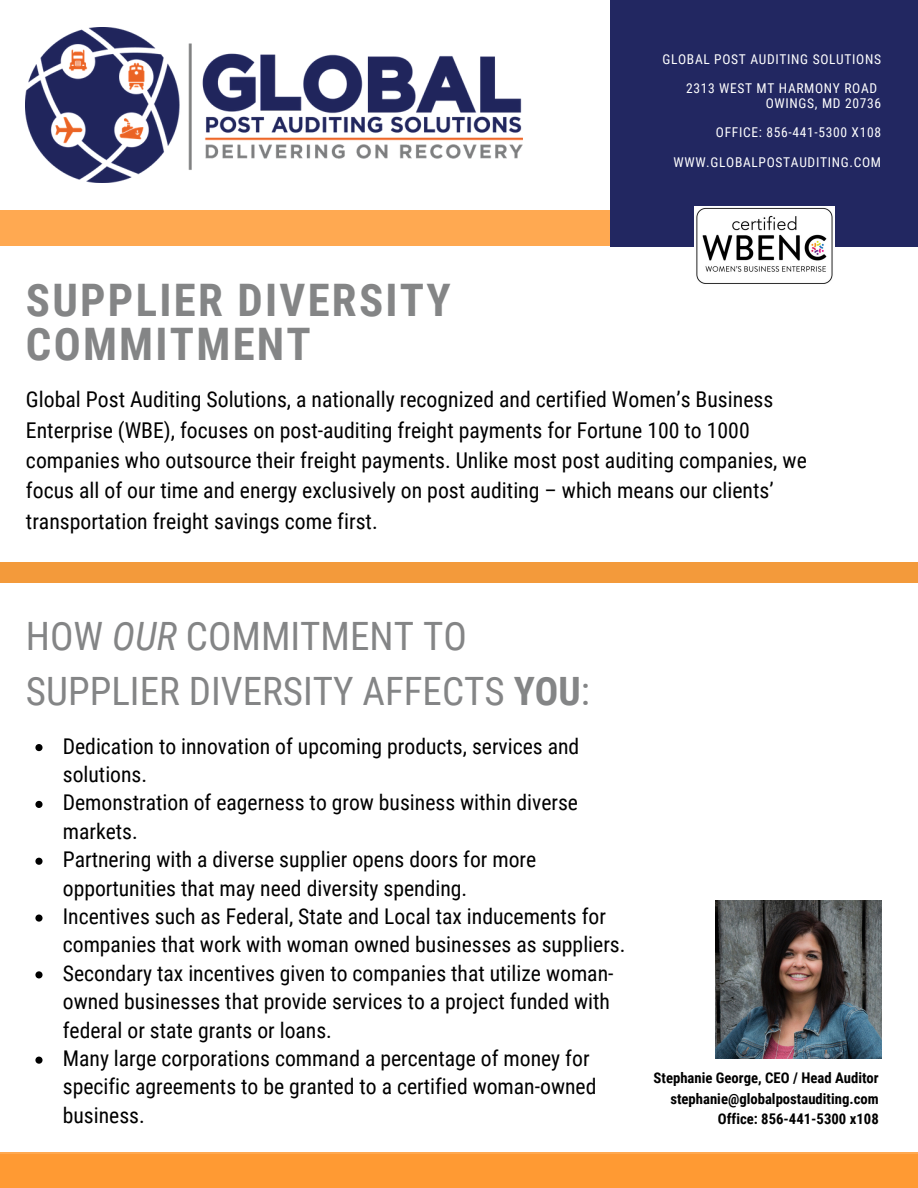
<style>
.page{position:relative;width:918px;height:1188px;background:#fff}
.page>*{position:absolute;margin:0;border:0;box-sizing:border-box;transform-origin:0 0}
.t1{font:700 44.85px/44.7px "Roboto Condensed";letter-spacing:.05em;color:#848586}
.t2{font:39px/54.4px "Roboto Condensed";color:#848586}
.t3{font:21.75px/30.3px "Roboto Condensed";color:#000}
.t4{font:21.6px/28.3px "Roboto Condensed";color:#000}
.t5{font:700 14.7px/20.2px "Roboto Condensed";color:#000;text-align:right}
.t6{font:13.5px/29.4px "Roboto Condensed";letter-spacing:.05em;color:#fff;text-align:right}
.s1{font-style:italic}
.s2{font-weight:700}
</style>
<div class="page">
<div style="left:0;top:1152px;width:918px;height:36px;background:#ffa951"></div>
<div style="left:0;top:1154px;width:918px;height:34px;background:#ff982d"></div>
<div style="left:0;top:210px;width:918px;height:36px;background:#ffa951"></div>
<div style="left:610px;top:0;width:308px;height:246px;background:#222761"></div>
<img style="left:695px;top:207px;width:139px;height:77px">
<img style="left:26px;top:28px;width:496px;height:154px">
<img style="left:716px;top:900px;width:165px;height:159px">
<svg style="left:35px;top:744px;width:8px;height:7px"></svg>
<svg style="left:35px;top:801px;width:8px;height:7px"></svg>
<svg style="left:35px;top:858px;width:8px;height:7px"></svg>
<svg style="left:35px;top:915px;width:8px;height:7px"></svg>
<svg style="left:35px;top:971px;width:8px;height:7px"></svg>
<svg style="left:35px;top:1057px;width:8px;height:7px"></svg>
<div style="left:0;top:563px;width:918px;height:20px;background:#f39a3b"></div>
<h1 class="t1" style="left:26px;top:278px;width:426px">SUPPLIER DIVERSITY<br>COMMITMENT</h1>
<p class="t6" style="left:662px;top:45px;width:220px">GLOBAL POST AUDITING SOLUTIONS<br>2313 WEST MT HARMONY ROAD</p>
<p class="t6" style="left:673px;top:89px;width:209px">OWINGS, MD 20736<br>OFFICE: 856-441-5300 X108<br>WWW.GLOBALPOSTAUDITING.COM</p>
<p class="t3" style="left:26px;top:385px;width:782px">Global Post Auditing Solutions, a nationally recognized and certified Women’s Business Enterprise (WBE), focuses on post-auditing freight payments for Fortune 100 to 1000 companies who outsource their freight payments. Unlike most post auditing companies, we focus all of our time and energy exclusively on post auditing – which means our clients’ transportation freight savings come first.</p>
<h2 class="t2" style="left:26px;top:610px;width:565px">HOW <span class="s1">OUR</span> COMMITMENT TO<br>SUPPLIER DIVERSITY AFFECTS <span class="s2">YOU</span>:</h2>
<p class="t4" style="left:63px;top:732px;width:564px">Dedication to innovation of upcoming products, services and solutions.<br>Demonstration of eagerness to grow business within diverse markets.<br>Partnering with a diverse supplier opens doors for more opportunities that may need diversity spending.<br>Incentives such as Federal, State and Local tax inducements for companies that work with woman owned businesses as suppliers.<br>Secondary tax incentives given to companies that utilize woman&shy;owned businesses that provide services to a project funded with federal or state grants or loans.<br>Many large corporations command a percentage of money for specific agreements to be granted to a certified woman-owned business.</p>
<p class="t5" style="left:654px;top:1068px;width:227px">Stephanie George, CEO / Head Auditor stephanie@globalpostauditing.com<br>Office: 856-441-5300 x108</p>
</div>
